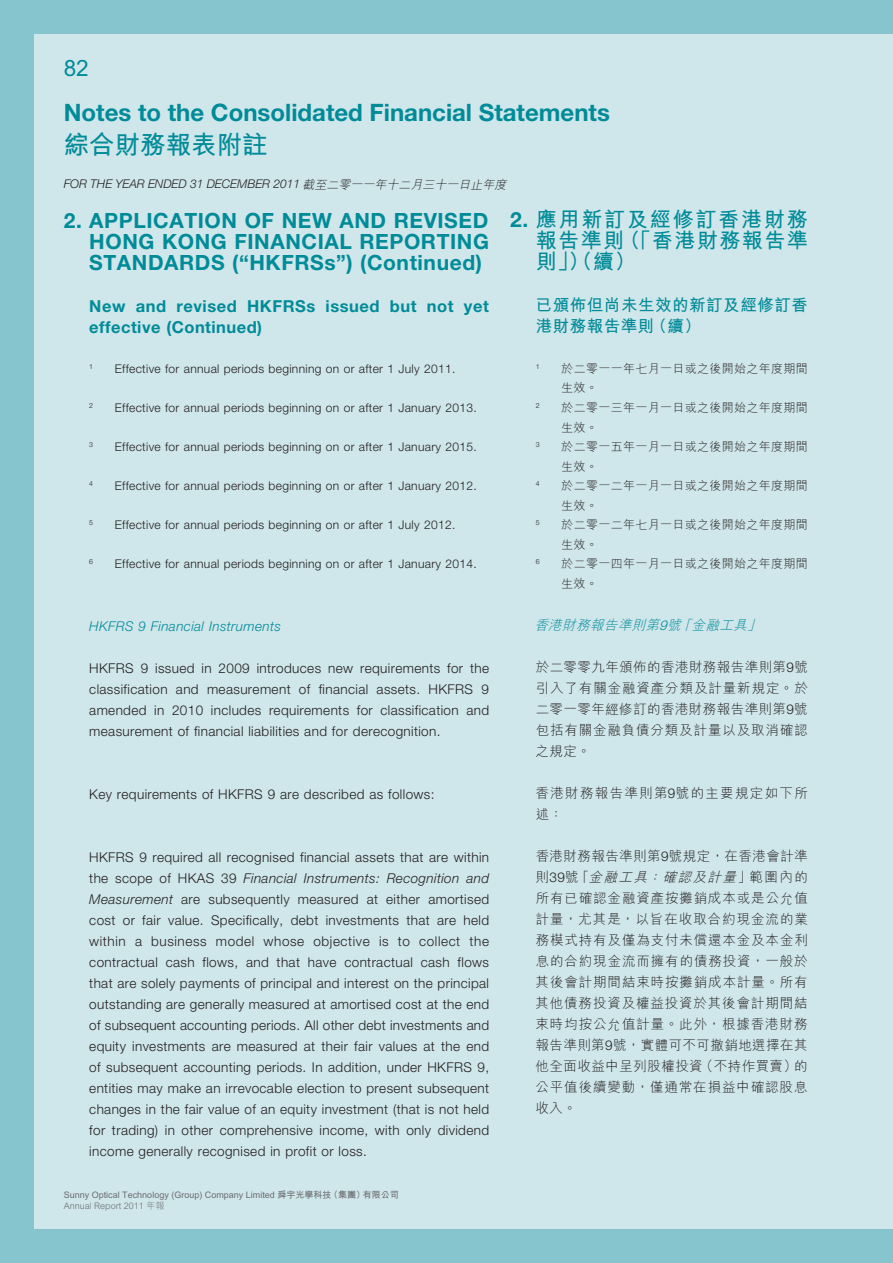
<style>
.page{position:relative;width:893px;height:1263px;background:#87c5ce}
.page>*{position:absolute;margin:0;border:0;box-sizing:border-box;transform-origin:0 0}
.t1{font:700 25.5px "M Hei HK";color:#008b98}
.t2{font:700 24px "Helvetica Neue LT Std";color:#008b98}
.t3{font:700 22.5px "M Hei HK";color:#008b98}
.t4{font:700 21px/21px "Helvetica Neue LT Std";letter-spacing:.03em;color:#008b98;text-align:justify}
.t5{font:700 21px/21px "M Hei HK";letter-spacing:.085em;color:#008b98;text-align:justify}
.t6{font:700 16.5px/21px "Helvetica Neue LT Std";letter-spacing:.035em;color:#008b98}
.t7{font:700 16.5px/21px "M Hei HK";letter-spacing:.035em;color:#008b98}
.t8{font:300 13.5px/21px "Helvetica Neue LT Std";letter-spacing:.03em;color:#231f20;text-align:justify}
.t9{font:300 13.5px/21px "M Hei HK";letter-spacing:.065em;color:#231f20;text-align:justify}
.t10{font:italic 300 13.5px "Helvetica Neue LT Std";letter-spacing:.03em;color:#008b98}
.t11{font:300 13.5px/21px "M Hei HK";letter-spacing:.095em;color:#231f20}
.t12{font:italic 300 13.5px "M Hei HK";color:#008b98}
.t13{font:300 12px "Helvetica Neue LT Std";letter-spacing:.03em;color:#231f20}
.t14{font:300 12px/19.5px "M Hei HK";letter-spacing:.03em;color:#231f20}
.t15{font:italic 300 12px "Helvetica Neue LT Std";color:#231f20}
.t16{font:700 9px "M Hei HK";color:#6c6d70}
.t17{font:300 9px "M Hei HK";color:#6c6d70}
.t18{font:300 7.05px "Helvetica Neue LT Std";color:#231f20}
.s1{font-family:"M Hei HK"}
.s2{font-family:"Helvetica Neue LT Std"}
.s3{font-style:italic}
</style>
<div class="page">
<div style="left:34px;top:34px;width:859px;height:1195px;background:#cfe6ea"></div>
<h3 class="t3" style="left:64px;top:51px;width:27px">82</h3>
<h2 class="t2" style="left:64px;top:98px;width:548px">Notes to the Consolidated Financial Statements</h2>
<h1 class="t1" style="left:64px;top:126px;width:205px">綜合財務報表附註</h1>
<p class="t15" style="left:64px;top:177px;width:448px">FOR THE YEAR ENDED 31 DECEMBER 2011 <span class="s1">截至二零一一年十二月三十一日止年度</span></p>
<h3 class="t5" style="left:536px;top:208px;width:274px;text-indent:-25px"><span class="s2">2.</span> 應用新訂及經修訂香港財務報告準則（「香港財務報告準則」）（續）</h3>
<p class="t7" style="left:536px;top:294px;width:274px">已頒佈但尚未生效的新訂及經修訂香港財務報告準則（續）</p>
<p class="t18" style="left:536px;top:362px;width:5px">1</p>
<p class="t14" style="left:561px;top:358px;width:248px">於二零一一年七月一日或之後開始之年度期間生效。</p>
<p class="t18" style="left:536px;top:401px;width:5px">2</p>
<p class="t14" style="left:561px;top:397px;width:248px">於二零一三年一月一日或之後開始之年度期間生效。</p>
<p class="t18" style="left:536px;top:440px;width:5px">3</p>
<p class="t14" style="left:561px;top:436px;width:248px">於二零一五年一月一日或之後開始之年度期間生效。</p>
<p class="t18" style="left:536px;top:479px;width:5px">4</p>
<p class="t14" style="left:561px;top:475px;width:248px">於二零一二年一月一日或之後開始之年度期間生效。</p>
<p class="t18" style="left:536px;top:518px;width:5px">5</p>
<p class="t14" style="left:561px;top:514px;width:248px">於二零一二年七月一日或之後開始之年度期間生效。</p>
<p class="t18" style="left:536px;top:557px;width:5px">6</p>
<p class="t14" style="left:561px;top:553px;width:248px">於二零一四年一月一日或之後開始之年度期間生效。</p>
<p class="t12" style="left:534px;top:615px;width:232px">香港財務報告準則第<span class="s2">9</span>號「金融工具」</p>
<p class="t9" style="left:536px;top:655px;width:274px">於二零零九年頒佈的香港財務報告準則第<span class="s2">9</span>號引入了有關金融資產分類及計量新規定。於二零一零年經修訂的香港財務報告準則第<span class="s2">9</span>號包括有關金融負債分類及計量以及取消確認之規定。</p>
<p class="t11" style="left:536px;top:782px;width:274px">香港財務報告準則第<span class="s2">9</span>號的主要規定如下所述：</p>
<p class="t9" style="left:535px;top:845px;width:274px">香港財務報告準則第<span class="s2">9</span>號規定，在香港會計準則 <span class="s2">39</span>號「<span class="s3">金融工具：確認及計量</span>」範圍內的所有已確認金融資產按攤銷成本或是公允值計量，尤其是，以旨在收取合約現金流的業務模式持有及僅為支付未償還本金及本金利息的合約現金流而擁有的債務投資，一般於其後會計期間結束時按攤銷成本計量。所有其他債務投資及權益投資於其後會計期間結束時均按公允值計量。此外，根據香港財務報告準則第<span class="s2">9</span>號，實體可不可撤銷地選擇在其他全面收益中呈列股權投資（不持作買賣）的公平值後續變動，僅通常在損益中確認股息收入。</p>
<h3 class="t4" style="left:89px;top:209px;width:401px;text-indent:-26px">2. APPLICATION OF NEW AND REVISED HONG KONG FINANCIAL REPORTING STANDARDS (“HKFRSs”) (Continued)</h3>
<p class="t6" style="left:89px;top:295px;width:401px">New and revised HKFRSs issued but not yet effective (Continued)</p>
<p class="t18" style="left:89px;top:362px;width:5px">1</p>
<p class="t13" style="left:115px;top:361px;width:342px">Effective for annual periods beginning on or after 1 July 2011.</p>
<p class="t18" style="left:89px;top:401px;width:5px">2</p>
<p class="t13" style="left:115px;top:400px;width:363px">Effective for annual periods beginning on or after 1 January 2013.</p>
<p class="t18" style="left:89px;top:440px;width:5px">3</p>
<p class="t13" style="left:115px;top:439px;width:363px">Effective for annual periods beginning on or after 1 January 2015.</p>
<p class="t18" style="left:89px;top:479px;width:5px">4</p>
<p class="t13" style="left:115px;top:478px;width:363px">Effective for annual periods beginning on or after 1 January 2012.</p>
<p class="t18" style="left:89px;top:518px;width:5px">5</p>
<p class="t13" style="left:115px;top:517px;width:342px">Effective for annual periods beginning on or after 1 July 2012.</p>
<p class="t18" style="left:89px;top:557px;width:5px">6</p>
<p class="t13" style="left:115px;top:556px;width:363px">Effective for annual periods beginning on or after 1 January 2014.</p>
<p class="t10" style="left:89px;top:618px;width:193px">HKFRS 9 Financial Instruments</p>
<p class="t8" style="left:89px;top:658px;width:401px">HKFRS 9 issued in 2009 introduces new requirements for the classification and measurement of financial assets. HKFRS 9 amended in 2010 includes requirements for classification and measurement of financial liabilities and for derecognition.</p>
<p class="t8" style="left:89px;top:784px;width:347px">Key requirements of HKFRS 9 are described as follows:</p>
<p class="t8" style="left:89px;top:847px;width:401px">HKFRS 9 required all recognised financial assets that are within the scope of HKAS 39 <span class="s3">Financial Instruments: Recognition and Measurement</span> are subsequently measured at either amortised cost or fair value. Specifically, debt investments that are held within a business model whose objective is to collect the contractual cash flows, and that have contractual cash flows that are solely payments of principal and interest on the principal outstanding are generally measured at amortised cost at the end of subsequent accounting periods. All other debt investments and equity investments are measured at their fair values at the end of subsequent accounting periods. In addition, under HKFRS 9, entities may make an irrevocable election to present subsequent changes in the fair value of an equity investment (that is not held for trading) in other comprehensive income, with only dividend income generally recognised in profit or loss.</p>
<p class="t16" style="left:64px;top:1188px;width:337px">Sunny Optical Technology (Group) Company Limited 舜宇光學科技（集團）有限公司</p>
<p class="t17" style="left:64px;top:1199px;width:102px">Annual Report 2011 年報</p>
</div>
